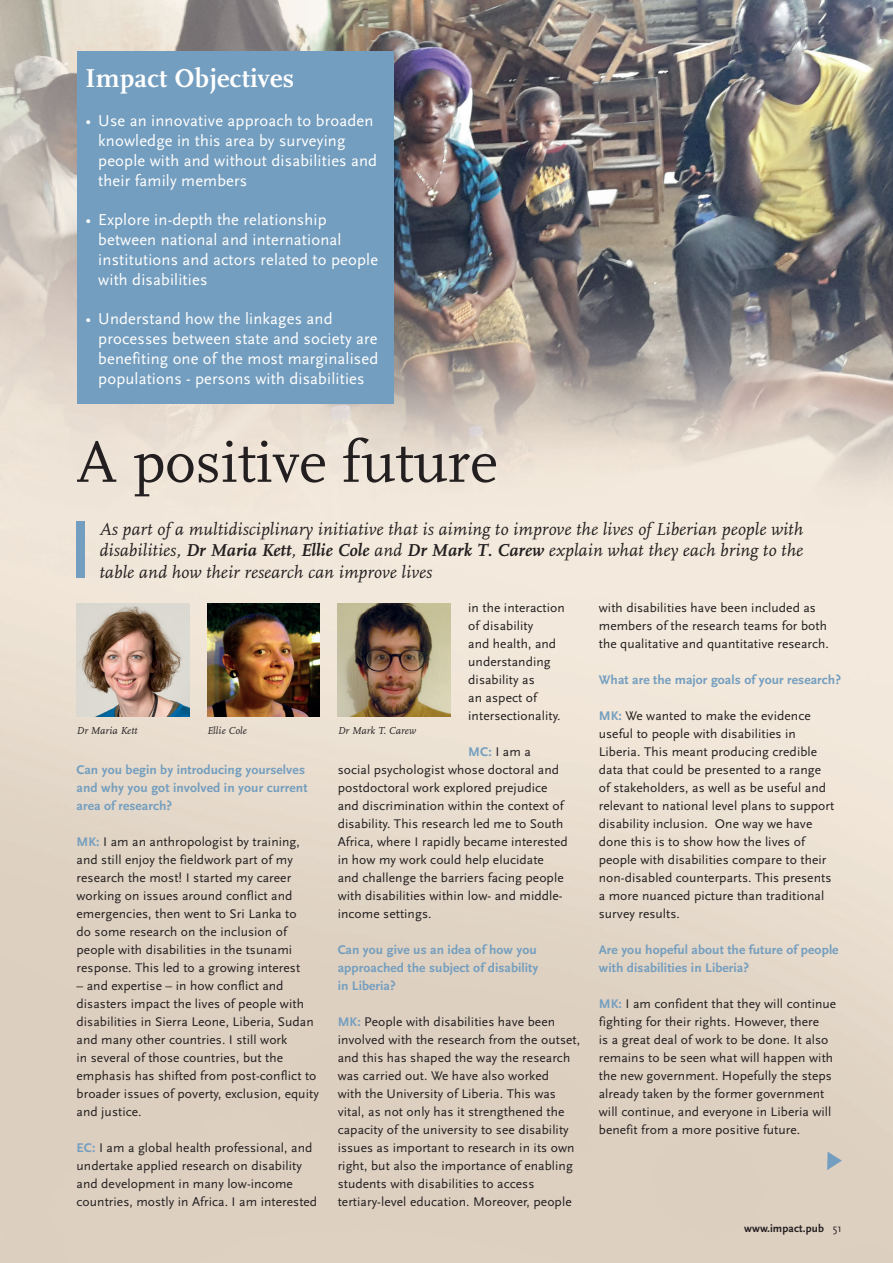
<style>
.page{position:relative;width:893px;height:1263px;background:#fff}
.page>*{position:absolute;margin:0;border:0;box-sizing:border-box;transform-origin:0 0}
.t1{font:60px "Scala";color:#231f20}
.t2{font:700 27px "Scala";letter-spacing:.01em;color:#fff}
.t3{font:italic 18px/21.6px "Scala";letter-spacing:.01em;color:#231f20;text-align:justify}
.t4{font:16.5px/19.8px "Scala Sans";letter-spacing:.01em;color:#fff}
.t5{font:13.2px/18px "Scala Sans";letter-spacing:.005em;color:#231f20}
.t6{font:700 13.2px/18px "Scala Sans";letter-spacing:.005em;color:#749ebf}
.t7{font:700 11.25px "Scala Sans";letter-spacing:.01em;color:#231f20}
.t8{font:italic 10.5px "Scala";letter-spacing:.01em;color:#231f20}
.s1{font-weight:700}
.s2{font-weight:700;color:#749ebf}
.s3{font-weight:400}
</style>
<div class="page">
<img style="left:0;top:0;width:893px;height:1263px">
<div style="left:77px;top:521px;width:8px;height:57px;background:#749ebf"></div>
<svg style="left:827px;top:1151px;width:15px;height:19px"></svg>
<div style="left:77px;top:51px;width:316px;height:353px;background:#749ebf"></div>
<img style="left:77px;top:603px;width:112px;height:113px">
<img style="left:207px;top:603px;width:113px;height:113px">
<img style="left:338px;top:603px;width:112px;height:113px">
<p class="t2" style="left:86px;top:63px;width:210px">Impact Objectives</p>
<p class="t4" style="left:98px;top:111px;width:280px;text-indent:-13px">• Use an innovative approach to broaden knowledge in this area by surveying people with and without disabilities and their family members</p>
<p class="t4" style="left:98px;top:210px;width:281px;text-indent:-13px">• Explore in-depth the relationship between national and international institutions and actors related to people with disabilities</p>
<p class="t4" style="left:98px;top:309px;width:281px;text-indent:-13px">• Understand how the linkages and processes between state and society are benefiting one of the most marginalised populations - persons with disabilities</p>
<p class="t1" style="left:77px;top:430px;width:423px">A positive future</p>
<p class="t3" style="left:99px;top:518px;width:705px">As part of a multidisciplinary initiative that is aiming to improve the lives of Liberian people with disabilities, <span class="s1">Dr Maria Kett</span>, <span class="s1">Ellie Cole</span> and <span class="s1">Dr Mark T. Carew</span> explain what they each bring to the table and how their research can improve lives</p>
<p class="t5" style="left:468px;top:599px;width:98px">in the interaction of disability<br>and health, and understanding disability as<br>an aspect of intersectionality.</p>
<p class="t5" style="left:338px;top:743px;width:232px;text-indent:131px"><span class="s2">MC:</span> I am a<br>social psychologist whose doctoral and postdoctoral work explored prejudice and discrimination within the context of disability. This research led me to South Africa, where I rapidly became interested in how my work could help elucidate and challenge the barriers facing people with disabilities within low- and middle&shy;income settings.</p>
<p class="t6" style="left:338px;top:941px;width:202px">Can you give us an idea of how you approached the subject of disability</p>
<p class="t6" style="left:338px;top:977px;width:60px">in Liberia?</p>
<p class="t5" style="left:338px;top:1013px;width:244px"><span class="s2">MK:</span> People with disabilities have been involved with the research from the outset, and this has shaped the way the research was carried out. We have also worked<br>with the University of Liberia. This was vital, as not only has it strengthened the capacity of the university to see disability issues as important to research in its own right, but also the importance of enabling students with disabilities to access tertiary-level education. Moreover, people</p>
<p class="t8" style="left:77px;top:725px;width:63px">Dr Maria Kett</p>
<p class="t8" style="left:207px;top:725px;width:41px">Ellie Cole</p>
<p class="t8" style="left:338px;top:725px;width:80px">Dr Mark T. Carew</p>
<p class="t6" style="left:77px;top:761px;width:232px">Can you begin by introducing yourselves and why you got involved in your current area of research?</p>
<p class="t5" style="left:77px;top:833px;width:225px"><span class="s2">MK:</span> I am an anthropologist by training, and still enjoy the fieldwork part of my research the most! I started my career working on issues around conflict and emergencies, then went to Sri Lanka to do some research on the inclusion of people with disabilities in the tsunami response. This led to a growing interest</p>
<p class="t5" style="left:77px;top:977px;width:244px">– and expertise – in how conflict and disasters impact the lives of people with disabilities in Sierra Leone, Liberia, Sudan and many other countries. I still work<br>in several of those countries, but the emphasis has shifted from post-conflict to broader issues of poverty, exclusion, equity and justice.</p>
<p class="t5" style="left:77px;top:1139px;width:242px"><span class="s2">EC:</span> I am a global health professional, and undertake applied research on disability and development in many low-income countries, mostly in Africa. I am interested</p>
<p class="t5" style="left:599px;top:599px;width:232px">with disabilities have been included as members of the research teams for both the qualitative and quantitative research.</p>
<p class="t6" style="left:599px;top:671px;width:244px">What are the major goals of your research?</p>
<p class="t5" style="left:599px;top:707px;width:237px"><span class="s2">MK:</span> We wanted to make the evidence useful to people with disabilities in Liberia. This meant producing credible data that could be presented to a range of stakeholders, as well as be useful and relevant to national level plans to support disability inclusion. One way we have done this is to show how the lives of people with disabilities compare to their non-disabled counterparts. This presents a more nuanced picture than traditional survey results.</p>
<p class="t6" style="left:599px;top:941px;width:241px">Are you hopeful about the future of people with disabilities in Liberia?</p>
<p class="t5" style="left:599px;top:995px;width:239px"><span class="s2">MK:</span> I am confident that they will continue fighting for their rights. However, there<br>is a great deal of work to be done. It also remains to be seen what will happen with the new government. Hopefully the steps already taken by the former government will continue, and everyone in Liberia will benefit from a more positive future.</p>
<p class="t7" style="left:744px;top:1222px;width:99px">www.impact.pub <span class="s3">51</span></p>
</div>
